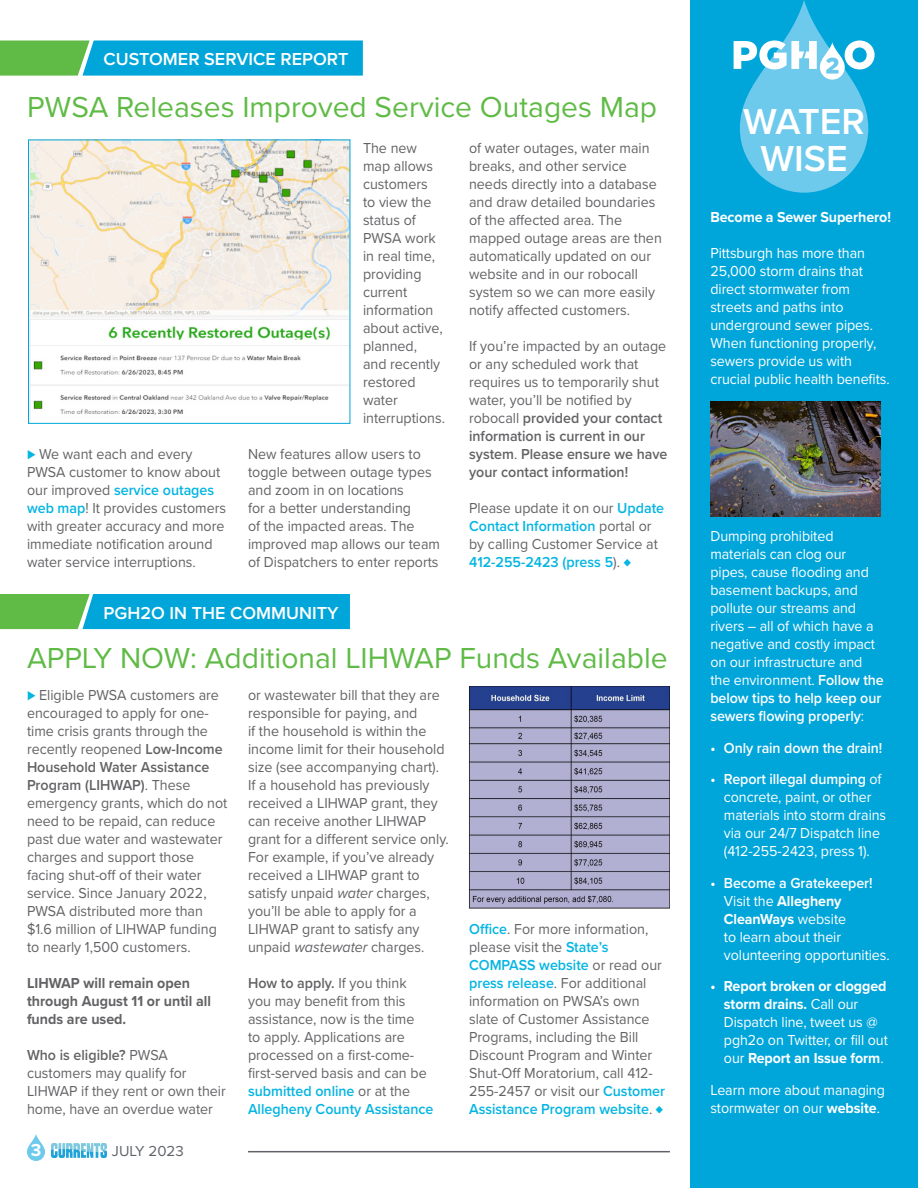
<style>
.page{position:relative;width:918px;height:1188px;background:#fff}
.page>*{position:absolute;margin:0;border:0;box-sizing:border-box;transform-origin:0 0}
.t1{font:600 37.5px "Proxima Nova";color:#fff}
.t2{font:30px "Proxima Nova";color:#60bb46}
.t3{font:600 18px "Proxima Nova";color:#fff}
.t4{font:700 18px "Proxima Nova";color:#fff}
.t5{font:15px/18px "Proxima Nova";color:#636366;scale:.95 1}
.t6{font:15px/18px "Proxima Nova";letter-spacing:-.005em;color:#fff;scale:.95 1}
.t7{font:700 15px/18px "Proxima Nova";color:#636366;scale:.95 1}
.t8{font:700 15px "Proxima Nova";letter-spacing:-.005em;color:#fff;scale:.95 1}
.t9{font:600 15px "Proxima Nova";letter-spacing:-.005em;color:#fff;scale:.95 1}
.t10{font:15px "Proxima Nova";color:#5f6369}
.s1{color:#05b5e2}
.s2{font-weight:600;color:#05b5e2}
.s3{font-weight:600}
.s4{font-style:italic}
.s5{font-weight:700}
</style>
<div class="page">
<div style="left:690px;top:0;width:228px;height:1188px;background:#00a5da"></div>
<svg style="left:0;top:40px;width:363px;height:36px;background:#1fadb9"></svg>
<svg style="left:740px;top:0;width:128px;height:193px;fill:#6dcaec"></svg>
<svg style="left:734px;top:40px;width:141px;height:40px"></svg>
<img style="left:51px;top:1144px;width:56px;height:13px">
<svg style="left:27px;top:1134px;width:18px;height:27px"></svg>
<hr style="left:248px;top:1151px;width:422px;height:1px;background:#5f6369">
<svg style="left:0;top:594px;width:350px;height:35px;background:#1aabb7"></svg>
<img style="left:468px;top:687px;width:202px;height:222px">
<img style="left:30px;top:142px;width:318px;height:273px">
<div style="left:28px;top:140px;width:322px;height:284px;border:1px solid #00a5da"></div>
<img style="left:710px;top:401px;width:171px;height:116px">
<p class="t3" style="left:104px;top:46px;width:246px">CUSTOMER SERVICE REPORT</p>
<p class="t2" style="left:27px;top:84px;width:631px">PWSA Releases Improved Service Outages Map</p>
<p class="t5" style="left:27px;top:445px;width:211px"><span class="s1">⊲</span> We want each and every<br>PWSA customer to know about our improved <span class="s2">service outages web map</span>! It provides customers with greater accuracy and more immediate notification around water service interruptions.</p>
<p class="t5" style="left:363px;top:139px;width:88px">The new map allows customers<br>to view the status of<br>PWSA work in real time, providing current information about active, planned,<br>and recently restored water interruptions.</p>
<p class="t5" style="left:248px;top:445px;width:204px">New features allow users to toggle between outage types and zoom in on locations<br>for a better understanding<br>of the impacted areas. The improved map allows our team of Dispatchers to enter reports</p>
<p class="t5" style="left:469px;top:139px;width:204px">of water outages, water main breaks, and other service needs directly into a database and draw detailed boundaries of the affected area. The mapped outage areas are then automatically updated on our website and in our robocall system so we can more easily notify affected customers.</p>
<p class="t5" style="left:469px;top:337px;width:210px">If you’re impacted by an outage or any scheduled work that requires us to temporarily shut water, you’ll be notified by robocall <span class="s3">provided your contact information is current in our system</span>. <span class="s3">Please ensure we have your contact information!</span></p>
<p class="t5" style="left:469px;top:499px;width:207px">Please update it on our <span class="s2">Update<br>Contact Information</span> portal or by calling Customer Service at<br><span class="s2">412-255-2423 (press 5</span>). <span class="s1">♦</span></p>
<p class="t3" style="left:104px;top:599px;width:237px">PGH2O IN THE COMMUNITY</p>
<p class="t2" style="left:27px;top:636px;width:642px">APPLY NOW: Additional LIHWAP Funds Available</p>
<p class="t5" style="left:27px;top:686px;width:212px"><span class="s1">⊲</span> Eligible PWSA customers are encouraged to apply for one&shy;time crisis grants through the recently reopened <span class="s3">Low-Income<br>Household Water Assistance<br>Program (LIHWAP)</span>. These emergency grants, which do not need to be repaid, can reduce past due water and wastewater charges and support those facing shut-off of their water service. Since January 2022,<br>PWSA distributed more than $1.6 million of LIHWAP funding to nearly 1,500 customers.</p>
<p class="t7" style="left:27px;top:974px;width:195px">LIHWAP will remain open through August 11 or until all funds are used.</p>
<p class="t5" style="left:27px;top:1046px;width:211px"><span class="s3">Who is eligible?</span> PWSA customers may qualify for<br>LIHWAP if they rent or own their home, have an overdue water</p>
<p class="t4" style="left:31px;top:1137px;width:12px">3</p>
<p class="t10" style="left:112px;top:1140px;width:73px">JULY 2023</p>
<p class="t5" style="left:248px;top:686px;width:213px">or wastewater bill that they are responsible for paying, and<br>if the household is within the income limit for their household size (see accompanying chart).<br>If a household has previously received a LIHWAP grant, they can receive another LIHWAP grant for a different service only.<br>For example, if you’ve already received a LIHWAP grant to satisfy unpaid <span class="s4">water</span> charges, you’ll be able to apply for a<br>LIHWAP grant to satisfy any unpaid <span class="s4">wastewater</span> charges.</p>
<p class="t5" style="left:248px;top:974px;width:197px"><span class="s3">How to apply.</span> If you think<br>you may benefit from this assistance, now is the time<br>to apply. Applications are processed on a first-come&shy;first-served basis and can be <span class="s2">submitted online</span> or at the<br><span class="s2">Allegheny County Assistance</span></p>
<p class="t5" style="left:469px;top:920px;width:208px"><span class="s2">Office</span>. For more information, please visit the <span class="s2">State’s<br>COMPASS website</span> or read our <span class="s2">press release</span>. For additional information on PWSA’s own slate of Customer Assistance<br>Programs, including the Bill<br>Discount Program and Winter<br>Shut-Off Moratorium, call 412-<br>255-2457 or visit our <span class="s2">Customer<br>Assistance Program website</span>. <span class="s1">♦</span></p>
<p class="t1" style="left:743px;top:93px;width:123px">WATER</p>
<p class="t1" style="left:760px;top:131px;width:89px">WISE</p>
<p class="t8" style="left:710px;top:206px;width:192px">Become a Sewer Superhero!</p>
<p class="t6" style="left:710px;top:243px;width:190px">Pittsburgh has more than<br>25,000 storm drains that direct stormwater from streets and paths into underground sewer pipes.<br>When functioning properly, sewers provide us with crucial public health benefits.</p>
<p class="t6" style="left:710px;top:527px;width:184px">Dumping prohibited materials can clog our pipes, cause flooding and basement backups, and pollute our streams and rivers – all of which have a negative and costly impact on our infrastructure and the environment. <span class="s3">Follow the below tips to help keep our sewers flowing properly</span>:</p>
<p class="t9" style="left:710px;top:737px;width:182px">• Only rain down the drain!</p>
<p class="t6" style="left:724px;top:770px;width:172px;text-indent:-14px"><span class="s3">• Report illegal dumping</span> of concrete, paint, or other materials into storm drains via our 24/7 Dispatch line (412-255-2423, press 1).</p>
<p class="t6" style="left:724px;top:873px;width:176px;text-indent:-14px"><span class="s3">• Become a Gratekeeper!<br></span>Visit the <span class="s5">Allegheny<br>CleanWays</span> website<br>to learn about their volunteering opportunities.</p>
<p class="t6" style="left:724px;top:977px;width:174px;text-indent:-14px"><span class="s5">• Report broken or clogged storm drains.</span> Call our<br>Dispatch line, tweet us @ pgh2o on Twitter, or fill out our <span class="s5">Report an Issue form</span>.</p>
<p class="t6" style="left:710px;top:1080px;width:185px">Learn more about managing stormwater on our <span class="s5">website</span>.</p>
</div>
